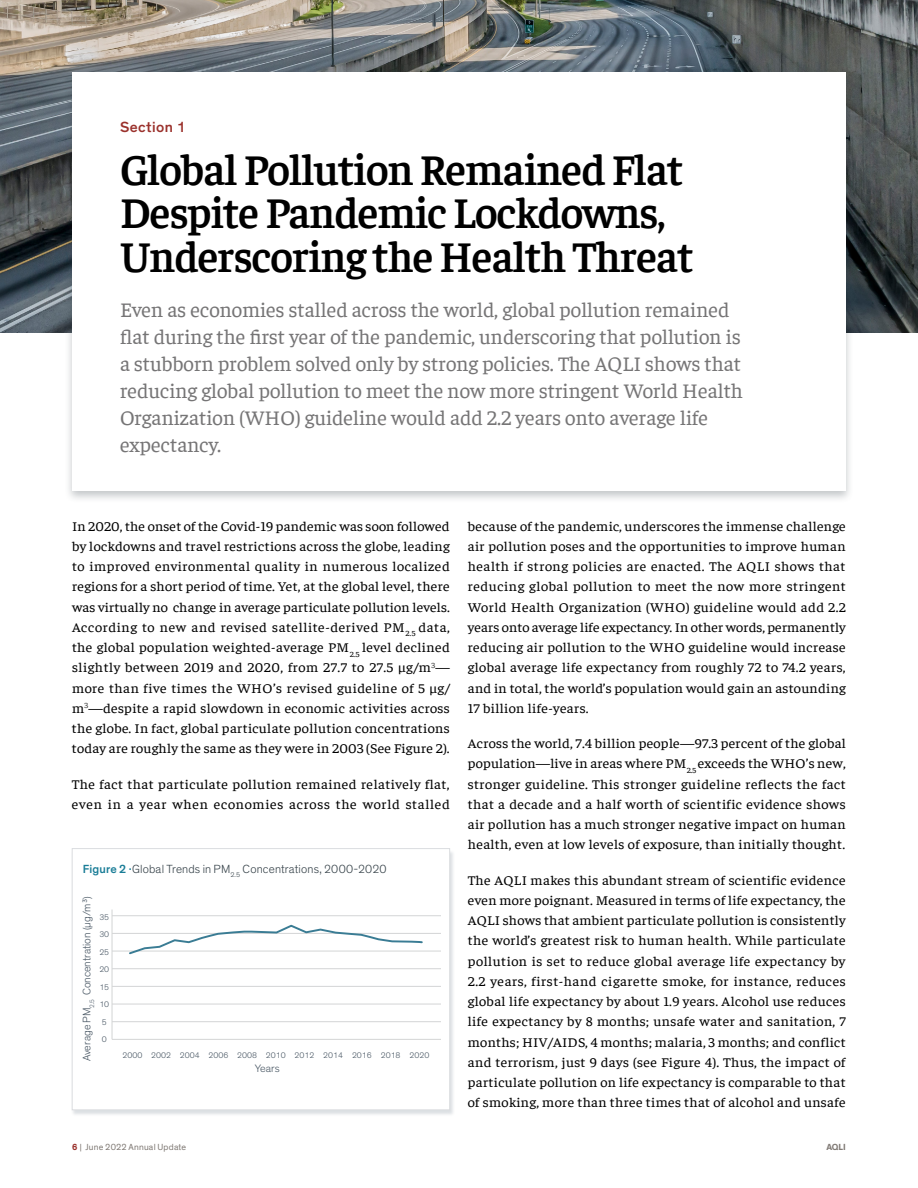
<style>
.page{position:relative;width:918px;height:1188px;background:#fff}
.page>*{position:absolute;margin:0;border:0;box-sizing:border-box;transform-origin:0 0}
.t1{font:600 43.5px/43.5px "Faustina";letter-spacing:-.02em;color:#000}
.t2{font:21px/27px "Faustina";color:#767576}
.t3{font:500 15px "Theinhardt";letter-spacing:.03em;color:#9b322d}
.t4{font:13.5px/20.2px "Faustina";letter-spacing:.02em;color:#000;text-align:justify;scale:1.06 1}
.t5{font:300 12px "Theinhardt";letter-spacing:.015em;color:#37434a}
.t6{font:300 11.1px "Theinhardt";color:#495764}
.t7{font:300 10.95px "Theinhardt";color:#495764}
.t8{font:9px "Theinhardt";letter-spacing:.02em;color:#817b76}
.t9{font:700 9px "Theinhardt";color:#817b76}
.t10{font:300 8.25px "Theinhardt";color:#495764}
.s1{font-weight:500;color:#1a7d97}
.s2{font-family:"Gotham";font-weight:400}
.s3{font-weight:700;color:#9b322d}
</style>
<div class="page">
<img style="left:0;top:0;width:918px;height:333px">
<div style="left:64px;top:69px;width:790px;height:434px;background:#37434a;opacity:.3"></div>
<div style="left:72px;top:72px;width:774px;height:419px;background:#fff"></div>
<div style="left:72px;top:849px;width:383px;height:268px;background:#758391;opacity:.25"></div>
<div style="left:72px;top:849px;width:378px;height:261px;background:#fff"></div>
<div style="left:72px;top:848px;width:378px;height:262px;border:1px solid #dbdde0"></div>
<hr style="left:112px;top:910px;width:1px;height:129px;background:#d3d4d5">
<hr style="left:112px;top:915px;width:329px;height:1px;background:#d3d4d5">
<hr style="left:112px;top:933px;width:329px;height:1px;background:#d3d4d5">
<hr style="left:112px;top:951px;width:329px;height:1px;background:#d3d4d5">
<hr style="left:112px;top:968px;width:329px;height:1px;background:#d3d4d5">
<hr style="left:112px;top:986px;width:329px;height:1px;background:#d3d4d5">
<hr style="left:112px;top:1004px;width:329px;height:1px;background:#d3d4d5">
<hr style="left:112px;top:1021px;width:329px;height:1px;background:#d3d4d5">
<hr style="left:112px;top:1039px;width:329px;height:1px;background:#d3d4d5">
<svg style="left:127px;top:924px;width:297px;height:31px"></svg>
<p class="t3" style="left:120px;top:118px;width:67px">Section 1</p>
<h1 class="t1" style="left:120px;top:145px;width:575px">Global Pollution Remained Flat<br>Despite Pandemic Lockdowns,<br>Underscoring the Health Threat</h1>
<p class="t2" style="left:120px;top:294px;width:625px">Even as economies stalled across the world, global pollution remained flat during the first year of the pandemic, underscoring that pollution is a stubborn problem solved only by strong policies. The AQLI shows that reducing global pollution to meet the now more stringent World Health Organization (WHO) guideline would add 2.2 years onto average life expectancy.</p>
<p class="t4" style="left:72px;top:515px;width:358px">In 2020, the onset of the Covid-19 pandemic was soon followed by lockdowns and travel restrictions across the globe, leading to improved environmental quality in numerous localized regions for a short period of time. Yet, at the global level, there was virtually no change in average particulate pollution levels.<br>According to new and revised satellite-derived PM<sub>2.5</sub> data, the global population weighted-average PM<sub>2.5</sub> level declined slightly between 2019 and 2020, from 27.7 to 27.5 µg/m<sup>3</sup>— more than five times the WHO’s revised guideline of 5 µg/ m<sup>3</sup>—despite a rapid slowdown in economic activities across the globe. In fact, global particulate pollution concentrations today are roughly the same as they were in 2003 (See Figure 2).</p>
<p class="t4" style="left:72px;top:773px;width:358px">The fact that particulate pollution remained relatively flat, even in a year when economies across the world stalled</p>
<p class="t5" style="left:83px;top:862px;width:305px"><span class="s1">Figure 2 ·</span>Global Trends in PM<sub>2.5</sub> Concentrations, 2000-2020</p>
<p class="t6" style="left:80px;top:1061px;width:166px;rotate:-90deg">Average PM<sub>2.5</sub> Concentration (µg/m<span class="s2">3</span>)</p>
<p class="t10" style="left:99px;top:913px;width:11px">35</p>
<p class="t10" style="left:99px;top:930px;width:11px">30</p>
<p class="t10" style="left:99px;top:947px;width:11px">25</p>
<p class="t10" style="left:99px;top:965px;width:11px">20</p>
<p class="t10" style="left:99px;top:982px;width:11px">15</p>
<p class="t10" style="left:99px;top:1000px;width:11px">10</p>
<p class="t10" style="left:102px;top:1017px;width:6px">5</p>
<p class="t10" style="left:102px;top:1034px;width:6px">0</p>
<p class="t10" style="left:122px;top:1050px;width:308px">2000 2002 2004 2006 2008 2010 2012 2014 2016 2018 2020</p>
<p class="t7" style="left:255px;top:1062px;width:26px">Years</p>
<p class="t4" style="left:468px;top:515px;width:358px">because of the pandemic, underscores the immense challenge air pollution poses and the opportunities to improve human health if strong policies are enacted. The AQLI shows that reducing global pollution to meet the now more stringent World Health Organization (WHO) guideline would add 2.2 years onto average life expectancy. In other words, permanently reducing air pollution to the WHO guideline would increase global average life expectancy from roughly 72 to 74.2 years, and in total, the world’s population would gain an astounding 17 billion life-years.</p>
<p class="t4" style="left:468px;top:732px;width:358px">Across the world, 7.4 billion people—97.3 percent of the global population—live in areas where PM<sub>2.5</sub> exceeds the WHO’s new, stronger guideline. This stronger guideline reflects the fact that a decade and a half worth of scientific evidence shows air pollution has a much stronger negative impact on human health, even at low levels of exposure, than initially thought.</p>
<p class="t4" style="left:468px;top:869px;width:358px">The AQLI makes this abundant stream of scientific evidence even more poignant. Measured in terms of life expectancy, the AQLI shows that ambient particulate pollution is consistently the world’s greatest risk to human health. While particulate pollution is set to reduce global average life expectancy by 2.2 years, first-hand cigarette smoke, for instance, reduces global life expectancy by about 1.9 years. Alcohol use reduces life expectancy by 8 months; unsafe water and sanitation, 7 months; HIV/AIDS, 4 months; malaria, 3 months; and conflict and terrorism, just 9 days (see Figure 4). Thus, the impact of particulate pollution on life expectancy is comparable to that of smoking, more than three times that of alcohol and unsafe</p>
<p class="t8" style="left:72px;top:1142px;width:116px"><span class="s3">6</span> | June 2022 Annual Update</p>
<p class="t9" style="left:826px;top:1142px;width:21px">AQLI</p>
</div>
